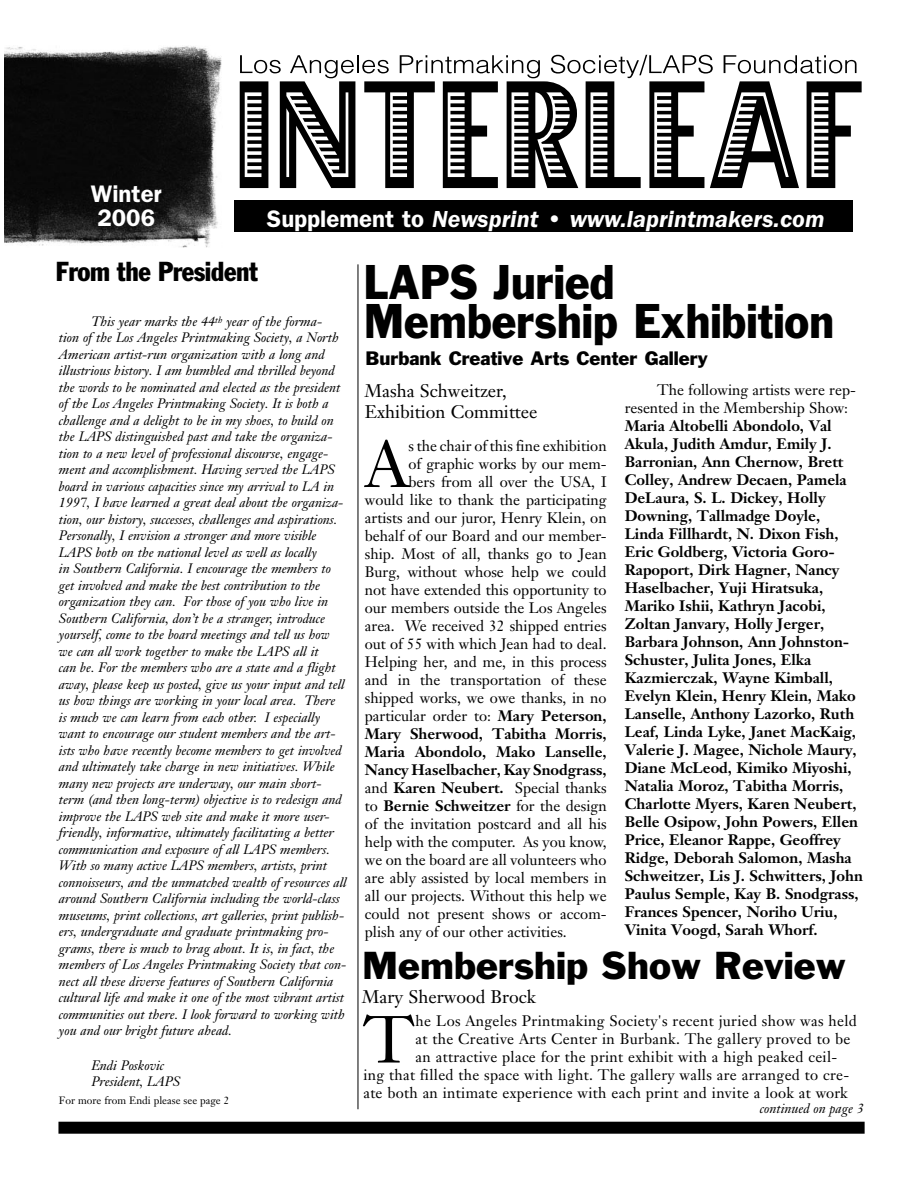
<style>
.page{position:relative;width:918px;height:1188px;background:#fff}
.page>*{position:absolute;margin:0;border:0;box-sizing:border-box;transform-origin:0 0}
.t1{font:65.55px "Janson Text";color:#000}
.t2{font:45px/39px "Franklin Gothic";color:#000;scale:.9 1}
.t3{font:36px "Franklin Gothic";color:#000}
.t4{font:condensed 27px "Franklin Gothic";letter-spacing:-.015em;color:#000}
.t5{font:italic 600 24px "Franklin Gothic";color:#fff}
.t6{font:600 24px/24px "Franklin Gothic";color:#fff}
.t7{font:18px/21px "Janson Text";color:#000}
.t8{font:18px "Franklin Gothic";color:#000}
.t9{font:700 15px/18px "Janson Text";color:#000}
.t10{font:15px/18px "Janson Text";color:#000}
.t11{font:15px "Janson Text";letter-spacing:.02em;color:#000}
.t12{font:italic 13.5px/16.5px "Janson Text";color:#000}
.t13{font:10.5px "Janson Text";color:#000}
.s1{font-style:normal}
.s2{font-weight:700}
.s3{font-weight:400}
</style>
<div class="page">
<div style="left:234px;top:201px;width:619px;height:31px;background:#000"></div>
<svg style="left:240px;top:55px;width:622px;height:133px"></svg>
<img style="left:4px;top:46px;width:218px;height:202px">
<hr style="left:358px;top:264px;width:1px;height:845px;background:#000">
<div style="left:58px;top:1122px;width:807px;height:12px;background:#000"></div>
<h3 class="t6" style="left:91px;top:182px;width:73px">Winter<br>2006</h3>
<h3 class="t5" style="left:267px;top:206px;width:559px"><span class="s1">Supplement to</span> Newsprint • www.laprintmakers.com</h3>
<h3 class="t4" style="left:56px;top:255px;width:204px">From the President</h3>
<p class="t12" style="left:59px;top:313px;width:289px;text-indent:32px">This year marks the 44<sup>th</sup> year of the forma-<br>tion of the Los Angeles Printmaking Society, a North American artist-run organization with a long and illustrious history. I am humbled and thrilled beyond the words to be nominated and elected as the president of the Los Angeles Printmaking Society. It is both a challenge and a delight to be in my shoes, to build on the LAPS distinguished past and take the organiza&shy;tion to a new level of professional discourse, engage&shy;ment and accomplishment. Having served the LAPS board in various capacities since my arrival to LA in 1997, I have learned a great deal about the organiza&shy;tion, our history, successes, challenges and aspirations.<br>Personally, I envision a stronger and more visible LAPS both on the national level as well as locally<br>in Southern California. I encourage the members to get involved and make the best contribution to the organization they can. For those of you who live in Southern California, don’t be a stranger, introduce yourself, come to the board meetings and tell us how we can all work together to make the LAPS all it<br>can be. For the members who are a state and a flight away, please keep us posted, give us your input and tell us how things are working in your local area. There<br>is much we can learn from each other. I especially want to encourage our student members and the art&shy;ists who have recently become members to get involved and ultimately take charge in new initiatives. While many new projects are underway, our main short&shy;term (and then long-term) objective is to redesign and improve the LAPS web site and make it more user&shy;friendly, informative, ultimately facilitating a better communication and exposure of all LAPS members.<br>With so many active LAPS members, artists, print connoisseurs, and the unmatched wealth of resources all around Southern California including the world-class museums, print collections, art galleries, print publish&shy;ers, undergraduate and graduate printmaking pro&shy;grams, there is much to brag about. It is, in fact, the members of Los Angeles Printmaking Society that con&shy;nect all these diverse features of Southern California cultural life and make it one of the most vibrant artist communities out there. I look forward to working with you and our bright future ahead.</p>
<p class="t12" style="left:91px;top:1057px;width:90px">Endi Poskovic<br>President, LAPS</p>
<p class="t13" style="left:59px;top:1094px;width:172px">For more from Endi please see page 2</p>
<h2 class="t2" style="left:364px;top:262px;width:524px">LAPS Juried<br>Membership Exhibition</h2>
<h3 class="t8" style="left:366px;top:346px;width:344px">Burbank Creative Arts Center Gallery</h3>
<h3 class="t7" style="left:365px;top:380px;width:174px">Masha Schweitzer,<br>Exhibition Committee</h3>
<h1 class="t1" style="left:365px;top:423px;width:45px">A</h1>
<p class="t10" style="left:409px;top:437px;width:200px">s the chair of this fine exhibition</p>
<p class="t10" style="left:409px;top:455px;width:200px">of graphic works by our mem-</p>
<p class="t10" style="left:409px;top:473px;width:200px">bers from all over the USA, I</p>
<p class="t10" style="left:365px;top:491px;width:243px">would like to thank the participating</p>
<p class="t10" style="left:365px;top:509px;width:243px">artists and our juror, Henry Klein, on</p>
<p class="t10" style="left:365px;top:527px;width:243px">behalf of our Board and our member-</p>
<p class="t10" style="left:365px;top:545px;width:243px">ship. Most of all, thanks go to Jean</p>
<p class="t10" style="left:365px;top:563px;width:243px">Burg, without whose help we could</p>
<p class="t10" style="left:365px;top:581px;width:243px">not have extended this opportunity to</p>
<p class="t10" style="left:365px;top:599px;width:243px">our members outside the Los Angeles</p>
<p class="t10" style="left:365px;top:617px;width:243px">area. We received 32 shipped entries</p>
<p class="t10" style="left:365px;top:635px;width:243px">out of 55 with which Jean had to deal.</p>
<p class="t10" style="left:365px;top:653px;width:243px">Helping her, and me, in this process</p>
<p class="t10" style="left:365px;top:671px;width:243px">and in the transportation of these</p>
<p class="t10" style="left:365px;top:689px;width:243px">shipped works, we owe thanks, in no</p>
<p class="t10" style="left:365px;top:707px;width:243px">particular order to: <span class="s2">Mary Peterson,</span></p>
<p class="t9" style="left:365px;top:725px;width:243px">Mary Sherwood, Tabitha Morris,</p>
<p class="t9" style="left:365px;top:743px;width:243px">Maria Abondolo, Mako Lanselle,</p>
<p class="t9" style="left:365px;top:761px;width:243px">Nancy Haselbacher, Kay Snodgrass,</p>
<p class="t10" style="left:365px;top:779px;width:243px">and <span class="s2">Karen Neubert.</span> Special thanks</p>
<p class="t9" style="left:365px;top:797px;width:243px"><span class="s3">to</span> Bernie Schweitzer <span class="s3">for the design</span></p>
<p class="t10" style="left:365px;top:815px;width:243px">of the invitation postcard and all his</p>
<p class="t10" style="left:365px;top:833px;width:243px">help with the computer. As you know,</p>
<p class="t10" style="left:365px;top:851px;width:243px">we on the board are all volunteers who</p>
<p class="t10" style="left:365px;top:869px;width:243px">are ably assisted by local members in</p>
<p class="t10" style="left:365px;top:887px;width:243px">all our projects. Without this help we</p>
<p class="t10" style="left:365px;top:905px;width:243px">could not present shows or accom-</p>
<p class="t10" style="left:365px;top:923px;width:203px">plish any of our other activities.</p>
<p class="t10" style="left:625px;top:380px;width:233px;text-indent:32px">The following artists were rep&shy;resented in the Membership Show:</p>
<p class="t9" style="left:625px;top:416px;width:240px">Maria Altobelli Abondolo, Val<br>Akula, Judith Amdur, Emily J.<br>Barronian, Ann Chernow, Brett<br>Colley, Andrew Decaen, Pamela<br>DeLaura, S. L. Dickey, Holly<br>Downing, Tallmadge Doyle,<br>Linda Fillhardt, N. Dixon Fish,<br>Eric Goldberg, Victoria Goro-<br>Rapoport, Dirk Hagner, Nancy<br>Haselbacher, Yuji Hiratsuka,<br>Mariko Ishii, Kathryn Jacobi,<br>Zoltan Janvary, Holly Jerger,<br>Barbara Johnson, Ann Johnston-<br>Schuster, Julita Jones, Elka<br>Kazmierczak, Wayne Kimball,<br>Evelyn Klein, Henry Klein, Mako<br>Lanselle, Anthony Lazorko, Ruth<br>Leaf, Linda Lyke, Janet MacKaig,<br>Valerie J. Magee, Nichole Maury,<br>Diane McLeod, Kimiko Miyoshi,<br>Natalia Moroz, Tabitha Morris,<br>Charlotte Myers, Karen Neubert,<br>Belle Osipow, John Powers, Ellen<br>Price, Eleanor Rappe, Geoffrey<br>Ridge, Deborah Salomon, Masha<br>Schweitzer, Lis J. Schwitters, John<br>Paulus Semple, Kay B. Snodgrass,<br>Frances Spencer, Noriho Uriu,<br>Vinita Voogd, Sarah Whorf.</p>
<h3 class="t3" style="left:362px;top:942px;width:485px">Membership Show Review</h3>
<h3 class="t7" style="left:362px;top:986px;width:175px">Mary Sherwood Brock</h3>
<h1 class="t1" style="left:363px;top:998px;width:52px">T</h1>
<p class="t11" style="left:416px;top:1012px;width:443px">he Los Angeles Printmaking Society's recent juried show was held</p>
<p class="t11" style="left:416px;top:1030px;width:436px">at the Creative Arts Center in Burbank. The gallery proved to be</p>
<p class="t11" style="left:416px;top:1048px;width:423px">an attractive place for the print exhibit with a high peaked ceil-</p>
<p class="t11" style="left:363px;top:1066px;width:487px">ing that filled the space with light. The gallery walls are arranged to cre-</p>
<p class="t11" style="left:363px;top:1084px;width:486px">ate both an intimate experience with each print and invite a look at work</p>
<p class="t12" style="left:760px;top:1100px;width:106px">continued on page 3</p>
</div>
